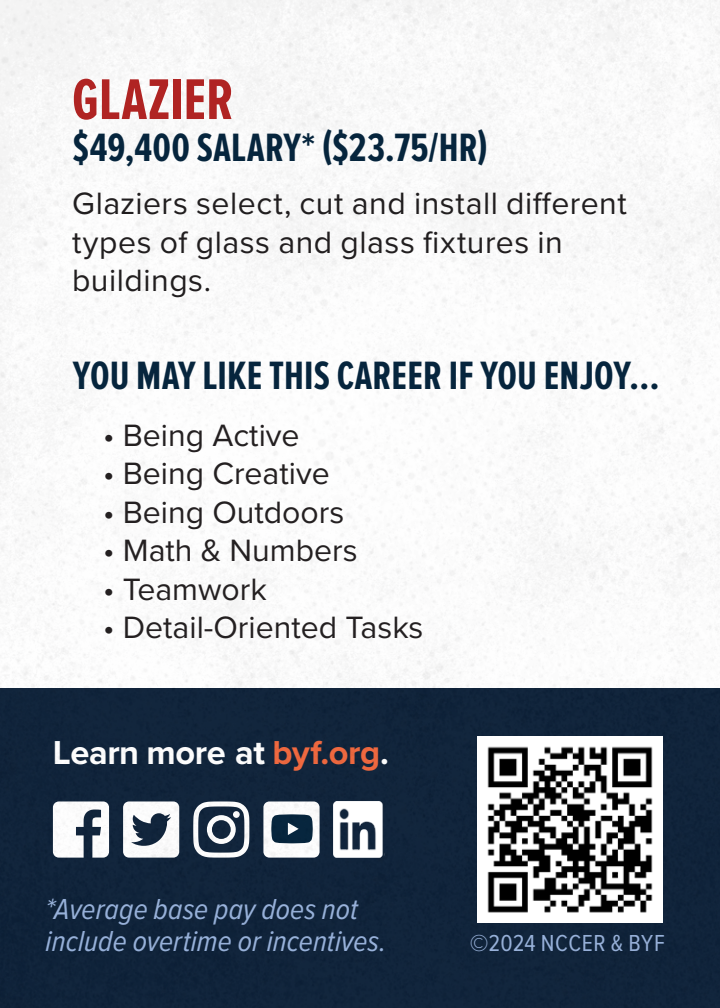
<style>
.page{position:relative;width:720px;height:1008px;background:#fff}
.page>*{position:absolute;margin:0;border:0;box-sizing:border-box;transform-origin:0 0}
.t1{font:700 59.6px "Proxima Nova Ex Cn";color:#b02423}
.t2{font:700 40.8px "Proxima Nova Ex Cn";letter-spacing:.005em;color:#06253d}
.t3{font:700 34.4px "Proxima Nova";letter-spacing:-.01em;color:#fff}
.t4{font:32px "Proxima Nova";color:#242021}
.t5{font:32px/38.4px "Proxima Nova";letter-spacing:.015em;color:#211e1f}
.t6{font:italic 30px/32px "Proxima Nova Cond";letter-spacing:.005em;color:#99b3dc}
.t7{font:24px "Proxima Nova Cond";letter-spacing:.015em;color:#99b3dc}
.s1{color:#f2693f}
</style>
<div class="page">
<img style="left:0;top:0;width:720px;height:1008px">
<img style="left:333px;top:801px;width:51px;height:57px">
<img style="left:477px;top:737px;width:186px;height:186px">
<p class="t1" style="left:72px;top:66px;width:163px">GLAZIER</p>
<p class="t2" style="left:73px;top:125px;width:417px">$49,400 SALARY* ($23.75/HR)</p>
<p class="t5" style="left:72px;top:183px;width:556px">Glaziers select, cut and install different types of glass and glass fixtures in buildings.</p>
<p class="t2" style="left:73px;top:353px;width:588px">YOU MAY LIKE THIS CAREER IF YOU ENJOY…</p>
<p class="t4" style="left:103px;top:411px;width:198px">• Being Active</p>
<p class="t4" style="left:103px;top:450px;width:228px">• Being Creative</p>
<p class="t4" style="left:103px;top:488px;width:243px">• Being Outdoors</p>
<p class="t4" style="left:103px;top:527px;width:256px">• Math &amp; Numbers</p>
<p class="t4" style="left:103px;top:565px;width:165px">• Teamwork</p>
<p class="t4" style="left:103px;top:603px;width:322px">• Detail-Oriented Tasks</p>
<p class="t3" style="left:53px;top:727px;width:337px">Learn more at <span class="s1">byf.org</span>.</p>
<p class="t6" style="left:46px;top:892px;width:342px">*Average base pay does not include overtime or incentives.</p>
<p class="t7" style="left:470px;top:926px;width:196px">©2024 NCCER &amp; BYF</p>
</div>
